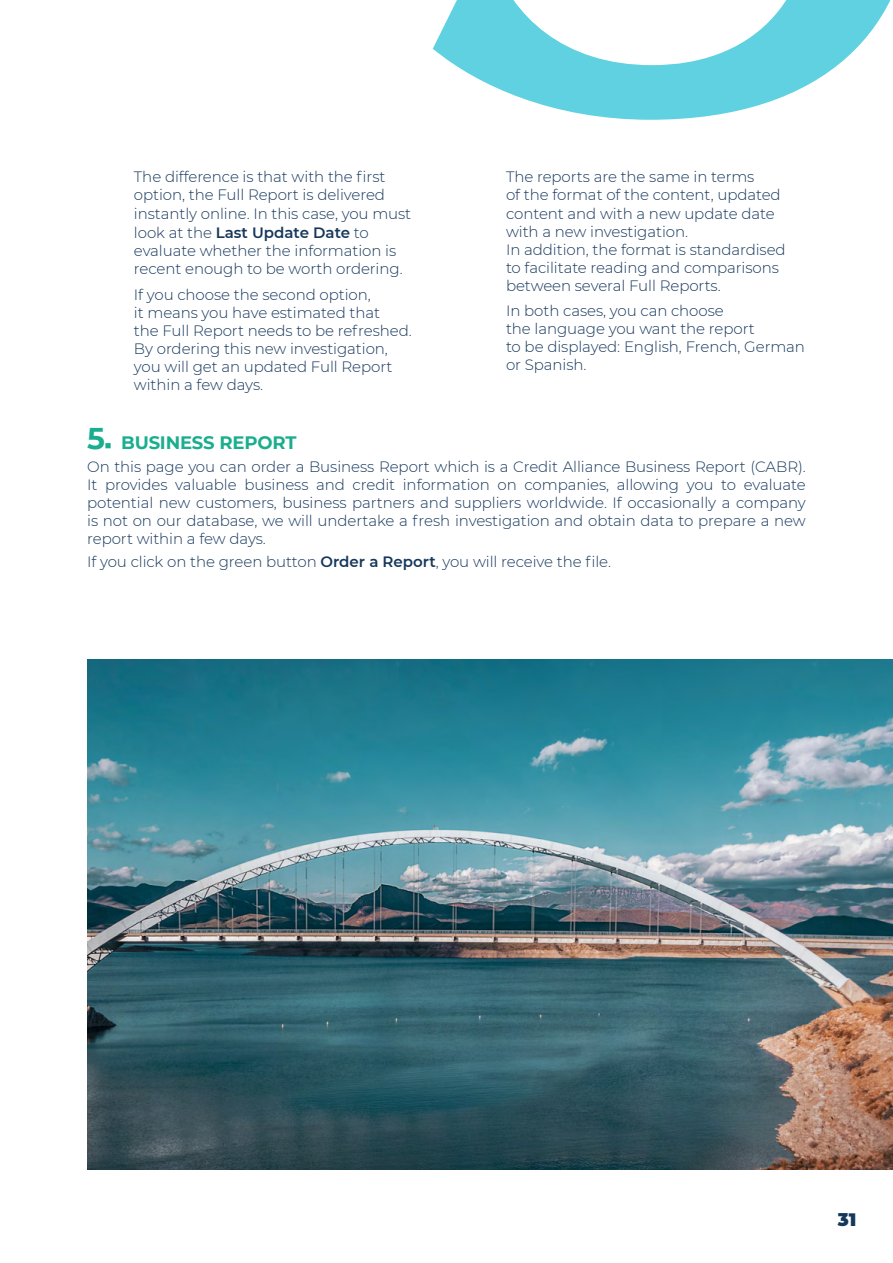
<style>
.page{position:relative;width:893px;height:1263px;background:#fff}
.page>*{position:absolute;margin:0;border:0;box-sizing:border-box;transform-origin:0 0}
.t1{font:700 30px "Montserrat";color:#1bae8e}
.t2{font:700 18px "Montserrat";letter-spacing:-.01em;color:#1bae8e}
.t3{font:900 18px "Montserrat";color:#16375c}
.t4{font:300 15px/18px "Montserrat";letter-spacing:-.005em;color:#16375c}
.s1{font-weight:600}
</style>
<div class="page">
<img style="left:87px;top:659px;width:806px;height:510px">
<svg style="left:433px;top:0;width:458px;height:120px;fill:#5fd1e0"></svg>
<p class="t4" style="left:134px;top:168px;width:279px">The difference is that with the first option, the Full Report is delivered instantly online. In this case, you must</p>
<p class="t4" style="left:134px;top:223px;width:270px">look at the <span class="s1">Last Update Date</span> to evaluate whether the information is recent enough to be worth ordering.</p>
<p class="t4" style="left:134px;top:285px;width:279px">If you choose the second option,<br>it means you have estimated that<br>the Full Report needs to be refreshed.<br>By ordering this new investigation, you will get an updated Full Report within a few days.</p>
<p class="t4" style="left:506px;top:168px;width:281px">The reports are the same in terms<br>of the format of the content, updated content and with a new update date with a new investigation.<br>In addition, the format is standardised to facilitate reading and comparisons between several Full Reports.</p>
<p class="t4" style="left:506px;top:301px;width:300px">In both cases, you can choose<br>the language you want the report<br>to be displayed: English, French, German or Spanish.</p>
<h1 class="t1" style="left:87px;top:417px;width:19px">5</h1>
<p class="t2" style="left:105px;top:430px;width:193px">■ BUSINESS REPORT</p>
<p class="t4" style="left:87px;top:457px;width:720px;text-align:justify">On this page you can order a Business Report which is a Credit Alliance Business Report (CABR).<br>It provides valuable business and credit information on companies, allowing you to evaluate potential new customers, business partners and suppliers worldwide. If occasionally a company is not on our database, we will undertake a fresh investigation and obtain data to prepare a new report within a few days.</p>
<p class="t4" style="left:87px;top:552px;width:525px">If you click on the green button <span class="s1">Order a Report</span>, you will receive the file.</p>
<p class="t3" style="left:838px;top:1206px;width:20px">31</p>
</div>
